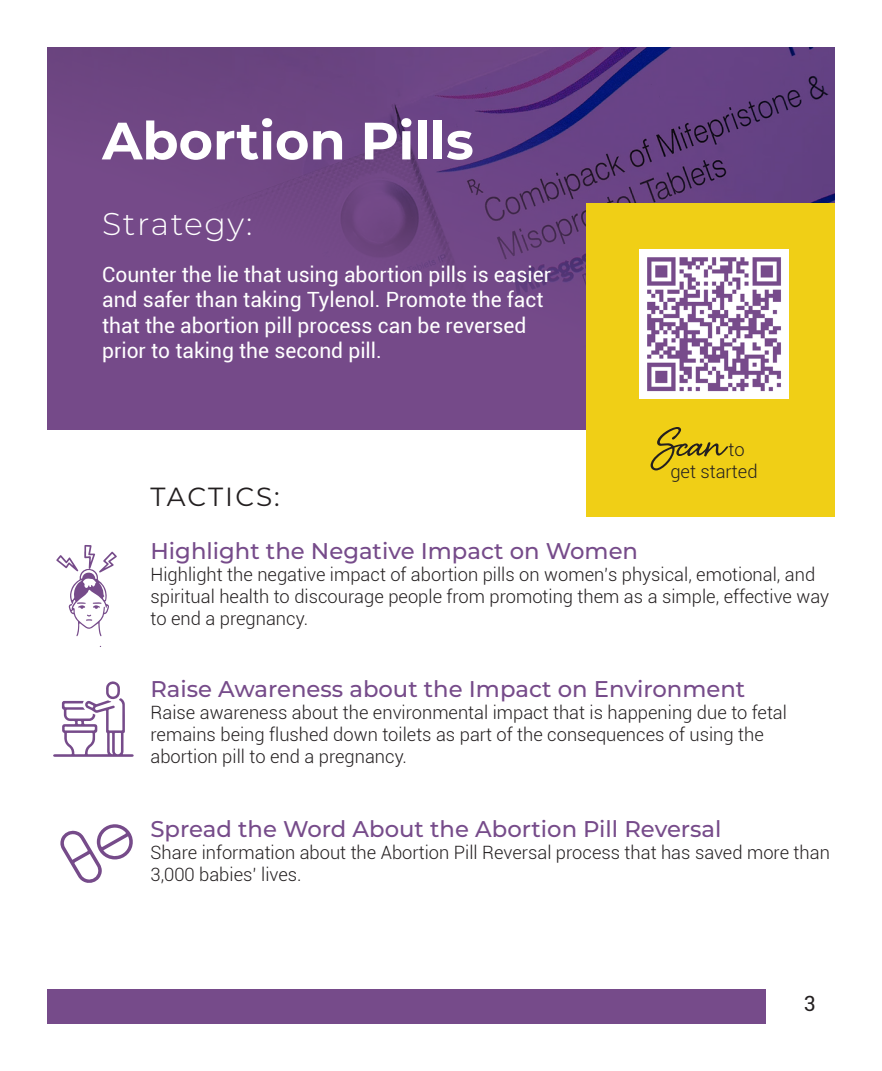
<style>
.page{position:relative;width:882px;height:1071px;background:#fff}
.page>*{position:absolute;margin:0;border:0;box-sizing:border-box;transform-origin:0 0}
.t1{font:700 52.5px "Montserrat";color:#fff}
.paragraph{font:52.5px "Shelby";color:#231f20}
.Strategy_header{font:300 31.5px "Montserrat";letter-spacing:.05em;color:#fff}
.t2{font:26.25px "Montserrat";letter-spacing:.075em;color:#231f20}
.tactic_header{font:500 22.75px "Montserrat";color:#764b8a}
.paragraph-2{font:21px/25.2px "Roboto";color:#fff}
.t3{font:21px "Roboto";color:#231f20}
.paragraph-3{font:300 18.38px/22.1px "Roboto";color:#231f20}
</style>
<div class="page">
<div style="left:47px;top:47px;width:788px;height:383px;background:#764b8a"></div>
<div style="left:47px;top:990px;width:719px;height:34px;background:#764b8a"></div>
<svg style="left:56px;top:545px;width:61px;height:91px"></svg>
<svg style="left:53px;top:681px;width:81px;height:76px"></svg>
<svg style="left:60px;top:824px;width:73px;height:59px"></svg>
<div style="left:586px;top:203px;width:249px;height:314px;background:#f0cf16"></div>
<img style="left:640px;top:250px;width:149px;height:148px">
<p class="t1" style="left:102px;top:103px;width:373px">Abortion Pills</p>
<p class="Strategy_header" style="left:102px;top:202px;width:152px">Strategy:</p>
<p class="paragraph-2" style="left:102px;top:261px;width:450px">Counter the lie that using abortion pills is easier and safer than taking Tylenol. Promote the fact that the abortion pill process can be reversed prior to taking the second pill.</p>
<p class="paragraph" style="left:657px;top:407px;width:69px">Scan</p>
<p class="paragraph-3" style="left:728px;top:438px;width:18px">to</p>
<p class="paragraph-3" style="left:670px;top:460px;width:89px">get started</p>
<p class="t2" style="left:151px;top:479px;width:131px">TACTICS:</p>
<p class="tactic_header" style="left:151px;top:535px;width:489px">Highlight the Negative Impact on Women</p>
<p class="paragraph-3" style="left:151px;top:563px;width:680px">Highlight the negative impact of abortion pills on women’s physical, emotional, and spiritual health to discourage people from promoting them as a simple, effective way to end a pregnancy.</p>
<p class="tactic_header" style="left:151px;top:673px;width:596px">Raise Awareness about the Impact on Environment</p>
<p class="paragraph-3" style="left:151px;top:700px;width:638px">Raise awareness about the environmental impact that is happening due to fetal remains being flushed down toilets as part of the consequences of using the abortion pill to end a pregnancy.</p>
<p class="tactic_header" style="left:151px;top:813px;width:573px">Spread the Word About the Abortion Pill Reversal</p>
<p class="paragraph-3" style="left:151px;top:841px;width:681px">Share information about the Abortion Pill Reversal process that has saved more than<br>3,000 babies’ lives.</p>
<p class="t3" style="left:804px;top:989px;width:13px">3</p>
</div>
